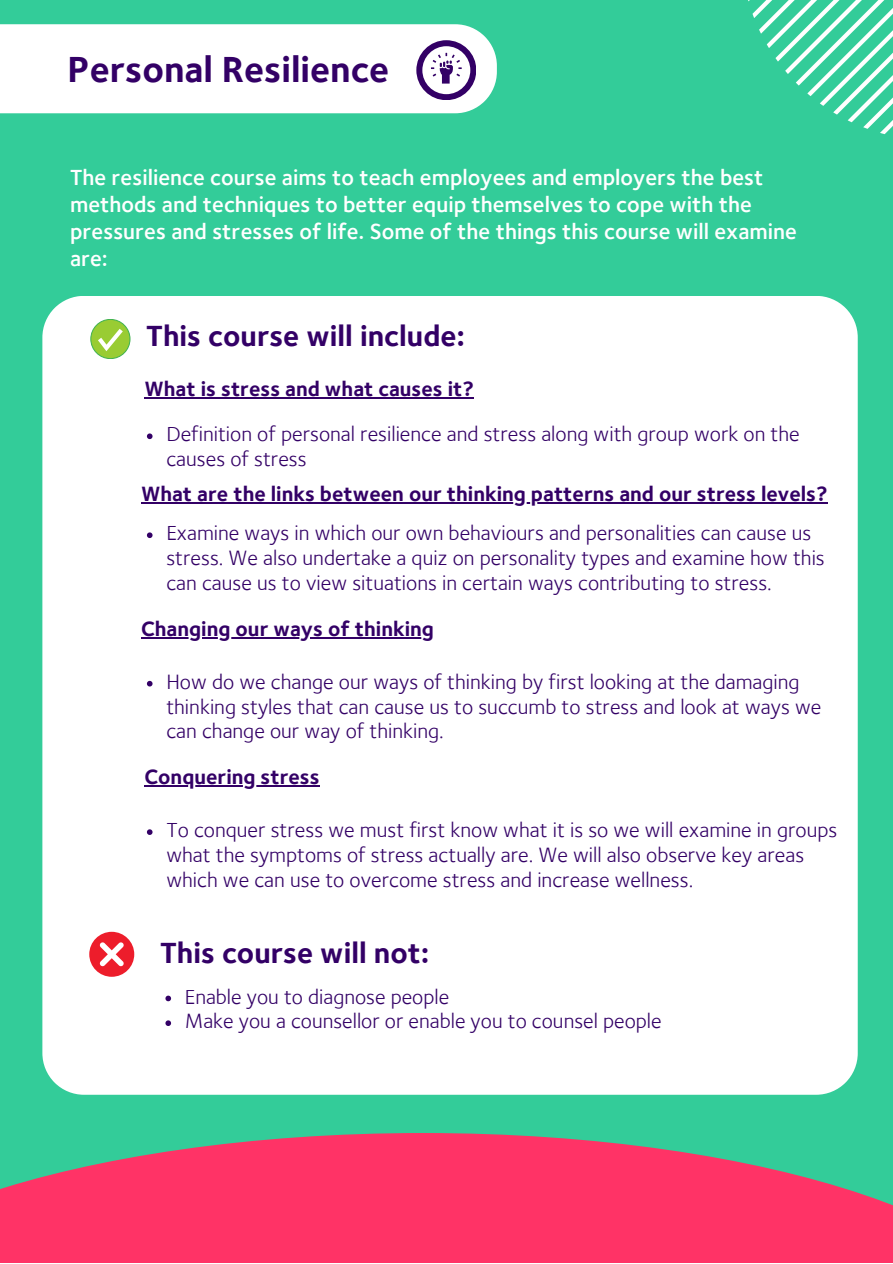
<style>
.page{position:relative;width:893px;height:1264px;background:#fff}
.page>*{position:absolute;margin:0;border:0;box-sizing:border-box;transform-origin:0 0}
.t1{font:700 37.35px "Foundry Sterling";color:#306}
.t2{font:700 30px "Foundry Sterling";color:#306}
.t3{font:600 22.5px/27px "Foundry Sterling";color:#fff}
.t4{font:21.3px/24.8px "Foundry Sterling";color:#306}
.t5{font:700 21.3px "Foundry Sterling";color:#306}
</style>
<div class="page">
<div style="left:0;top:0;width:892px;height:1262px;background:#3c9"></div>
<svg style="left:748px;top:0;width:144px;height:134px"></svg>
<svg style="left:0;top:1133px;width:892px;height:129px;fill:#f36"></svg>
<div style="left:42px;top:296px;width:815px;height:798px;background:#fff"></div>
<svg style="left:147px;top:433px;width:5px;height:6px"></svg>
<svg style="left:147px;top:532px;width:5px;height:6px"></svg>
<svg style="left:147px;top:681px;width:5px;height:5px"></svg>
<svg style="left:147px;top:829px;width:5px;height:6px"></svg>
<div style="left:89px;top:931px;width:45px;height:45px;background:#ed1d2b;border-radius:50%"></div>
<svg style="left:100px;top:942px;width:24px;height:24px"></svg>
<svg style="left:165px;top:995px;width:6px;height:6px"></svg>
<svg style="left:165px;top:1020px;width:6px;height:6px"></svg>
<div style="left:0;top:24px;width:497px;height:89px;background:#fff"></div>
<div style="left:91px;top:319px;width:39px;height:39px;background:#9c3;border-radius:50%"></div>
<div style="left:91px;top:319px;width:39px;height:39px;border:1px solid #3fb24f;border-radius:50%"></div>
<svg style="left:98px;top:329px;width:25px;height:22px"></svg>
<hr style="left:144px;top:397px;width:330px;height:1px;background:#306">
<hr style="left:141px;top:502px;width:686px;height:1px;background:#306">
<hr style="left:141px;top:637px;width:293px;height:1px;background:#306">
<hr style="left:144px;top:785px;width:176px;height:1px;background:#306">
<svg style="left:416px;top:40px;width:59px;height:59px"></svg>
<p class="t1" style="left:68px;top:47px;width:323px">Personal Resilience</p>
<p class="t3" style="left:70px;top:164px;width:728px">The resilience course aims to teach employees and employers the best methods and techniques to better equip themselves to cope with the pressures and stresses of life. Some of the things this course will examine are:</p>
<p class="t2" style="left:146px;top:318px;width:320px">This course will include:</p>
<p class="t5" style="left:144px;top:376px;width:331px">What is stress and what causes it?</p>
<p class="t4" style="left:166px;top:421px;width:635px">Definition of personal resilience and stress along with group work on the causes of stress</p>
<p class="t5" style="left:141px;top:481px;width:688px">What are the links between our thinking patterns and our stress levels?</p>
<p class="t4" style="left:166px;top:520px;width:660px">Examine ways in which our own behaviours and personalities can cause us stress. We also undertake a quiz on personality types and examine how this can cause us to view situations in certain ways contributing to stress.</p>
<p class="t5" style="left:141px;top:616px;width:294px">Changing our ways of thinking</p>
<p class="t4" style="left:166px;top:669px;width:656px">How do we change our ways of thinking by first looking at the damaging thinking styles that can cause us to succumb to stress and look at ways we can change our way of thinking.</p>
<p class="t5" style="left:144px;top:764px;width:177px">Conquering stress</p>
<p class="t4" style="left:166px;top:817px;width:672px">To conquer stress we must first know what it is so we will examine in groups what the symptoms of stress actually are. We will also observe key areas which we can use to overcome stress and increase wellness.</p>
<p class="t2" style="left:160px;top:935px;width:271px">This course will not:</p>
<p class="t4" style="left:185px;top:983px;width:266px">Enable you to diagnose people</p>
<p class="t4" style="left:185px;top:1008px;width:478px">Make you a counsellor or enable you to counsel people</p>
</div>
